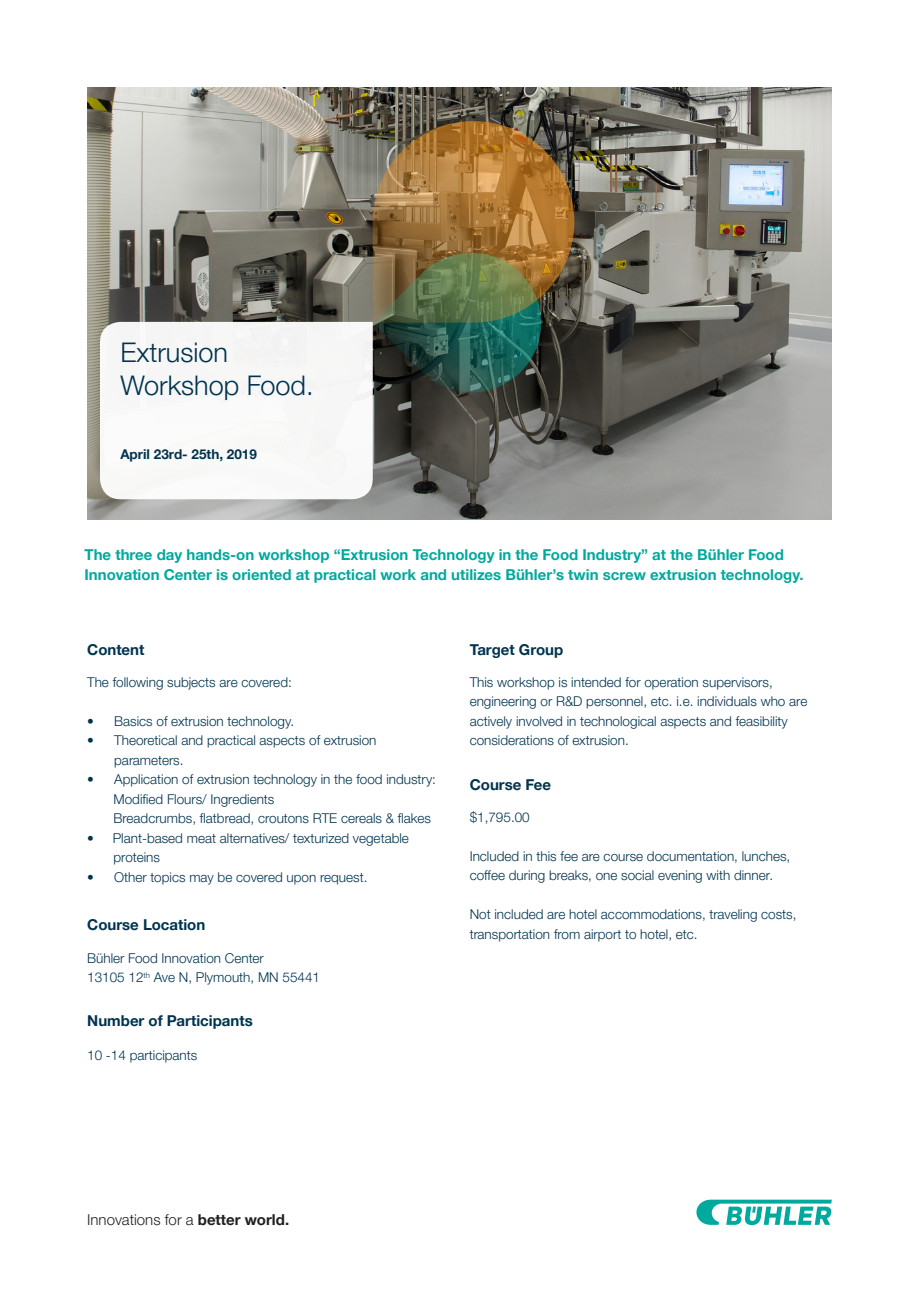
<style>
.page{position:relative;width:919px;height:1289px;background:#fff}
.page>*{position:absolute;margin:0;border:0;box-sizing:border-box;transform-origin:0 0}
.cover_-_title_box{font:300 27px "Helvetica Neue LTW1 G";color:#00334e}
.title_1{font:700 15px/20.2px "Helvetica Neue LTW1 G";color:#00a99d}
.title_2_subtitel{font:700 15px "Helvetica Neue LTW1 G";color:#00334e}
.t1{font:300 15px "Helvetica Neue LTW1 G";color:#231f20}
.title_1-2{font:700 15px "Helvetica Neue LTW1 G";color:#00334e}
.running_text{font:700 15px "Helvetica Neue LTW1 G";color:#00334e}
.running_text-2{font:300 13.5px/19.5px "Helvetica Neue LTW1 G";color:#00334e}
.running_text-3{font:700 13.5px "Helvetica Neue LTW1 G";color:#00334e}
.s1{font-weight:700}
</style>
<div class="page">
<img style="left:87px;top:87px;width:744px;height:432px">
<img style="left:373px;top:121px;width:201px;height:278px">
<svg style="left:696px;top:1199px;width:135px;height:26px"></svg>
<svg style="left:100px;top:322px;width:273px;height:177px"></svg>
<p class="cover_-_title_box" style="left:120px;top:335px;width:109px">Extrusion</p>
<p class="cover_-_title_box" style="left:120px;top:368px;width:195px">Workshop Food.</p>
<p class="running_text-3" style="left:120px;top:445px;width:138px">April 23rd- 25th, 2019</p>
<p class="title_1" style="left:84px;top:544px;width:720px">The three day hands-on workshop “Extrusion Technology in the Food Industry” at the Bühler Food<br>Innovation Center is oriented at practical work and utilizes Bühler’s twin screw extrusion technology.</p>
<p class="running_text" style="left:87px;top:640px;width:59px">Content</p>
<p class="running_text-2" style="left:87px;top:672px;width:206px">The following subjects are covered:</p>
<p class="running_text-2" style="left:87px;top:711px;width:209px">• Basics of extrusion technology.</p>
<p class="running_text-2" style="left:114px;top:730px;width:264px;text-indent:-27px">• Theoretical and practical aspects of extrusion parameters.</p>
<p class="running_text-2" style="left:87px;top:769px;width:350px">• Application of extrusion technology in the food industry:</p>
<p class="running_text-2" style="left:113px;top:789px;width:162px">Modified Flours/ Ingredients</p>
<p class="running_text-2" style="left:113px;top:808px;width:319px">Breadcrumbs, flatbread, croutons RTE cereals &amp; flakes</p>
<p class="running_text-2" style="left:113px;top:828px;width:297px;text-indent:-26px">• Plant-based meat alternatives/ texturized vegetable proteins</p>
<p class="running_text-2" style="left:87px;top:867px;width:282px">• Other topics may be covered upon request.</p>
<p class="title_2_subtitel" style="left:87px;top:915px;width:120px">Course Location</p>
<p class="running_text-2" style="left:87px;top:947px;width:178px">Bühler Food Innovation Center</p>
<p class="running_text-2" style="left:87px;top:967px;width:234px">13105 12<sup>th</sup> Ave N, Plymouth, MN 55441</p>
<p class="title_2_subtitel" style="left:87px;top:1011px;width:167px">Number of Participants</p>
<p class="running_text-2" style="left:87px;top:1045px;width:112px">10 -14 participants</p>
<p class="title_1-2" style="left:469px;top:640px;width:95px">Target Group</p>
<p class="running_text-2" style="left:469px;top:672px;width:339px">This workshop is intended for operation supervisors, engineering or R&amp;D personnel, etc. i.e. individuals who are actively involved in technological aspects and feasibility considerations of extrusion.</p>
<p class="title_1-2" style="left:469px;top:775px;width:83px">Course Fee</p>
<p class="running_text-2" style="left:469px;top:807px;width:62px">$1,795.00</p>
<p class="running_text-2" style="left:469px;top:846px;width:322px">Included in this fee are course documentation, lunches,</p>
<p class="running_text-2" style="left:469px;top:865px;width:305px">coffee during breaks, one social evening with dinner.</p>
<p class="running_text-2" style="left:469px;top:904px;width:328px">Not included are hotel accommodations, traveling costs, transportation from airport to hotel, etc.</p>
<p class="t1" style="left:87px;top:1210px;width:203px">Innovations for a <span class="s1">better world.</span></p>
</div>
